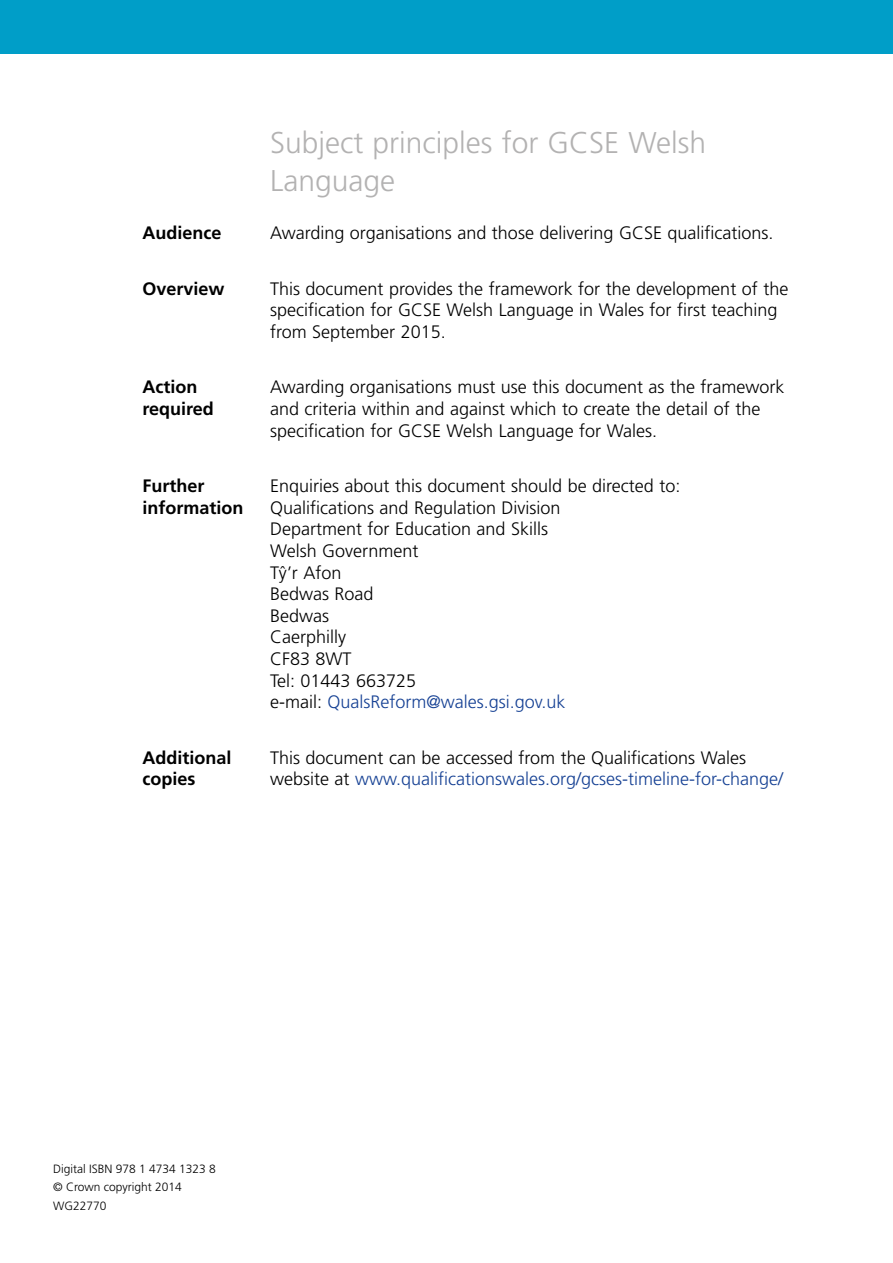
<style>
.page{position:relative;width:893px;height:1263px;background:#fff}
.page>*{position:absolute;margin:0;border:0;box-sizing:border-box;transform-origin:0 0}
.t1{font:300 30px/37.5px "Frutiger LT Std";color:#b3b2b2}
.t2{font:300 18px/21.6px "Frutiger LT Std";color:#000}
.t3{font:700 18px "Frutiger LT Std";color:#000}
.t4{font:300 18px "Frutiger LT Std";color:#164194}
.t5{font:300 12px/18.6px "Frutiger LT Std";color:#000}
.s1{color:#164194}
.s2{color:#000}
</style>
<div class="page">
<div style="left:0;top:0;width:893px;height:53px;background:#009ec8"></div>
<h1 class="t1" style="left:270px;top:125px;width:438px">Subject principles for GCSE Welsh<br>Language</h1>
<p class="t3" style="left:142px;top:222px;width:81px">Audience</p>
<p class="t2" style="left:270px;top:222px;width:505px">Awarding organisations and those delivering GCSE qualifications.</p>
<p class="t3" style="left:142px;top:278px;width:84px">Overview</p>
<p class="t2" style="left:270px;top:278px;width:520px">This document provides the framework for the development of the specification for GCSE Welsh Language in Wales for first teaching from September 2015.</p>
<p class="t3" style="left:142px;top:376px;width:56px">Action</p>
<p class="t2" style="left:270px;top:377px;width:516px">Awarding organisations must use this document as the framework</p>
<p class="t3" style="left:142px;top:398px;width:73px">required</p>
<p class="t2" style="left:270px;top:398px;width:492px">and criteria within and against which to create the detail of the specification for GCSE Welsh Language for Wales.</p>
<p class="t3" style="left:142px;top:475px;width:64px">Further</p>
<p class="t2" style="left:270px;top:475px;width:412px">Enquiries about this document should be directed to:</p>
<p class="t3" style="left:142px;top:497px;width:103px">information</p>
<p class="t2" style="left:270px;top:497px;width:297px">Qualifications and Regulation Division<br>Department for Education and Skills<br>Welsh Government<br>Tyˆ’r Afon<br>Bedwas Road<br>Bedwas<br>Caerphilly<br>CF83 8WT<br>Tel: 01443 663725<br>e-mail: <span class="s1">QualsReform@wales.gsi.gov.uk</span></p>
<p class="t3" style="left:142px;top:747px;width:91px">Additional</p>
<p class="t2" style="left:270px;top:747px;width:478px">This document can be accessed from the Qualifications Wales</p>
<p class="t3" style="left:142px;top:769px;width:54px">copies</p>
<p class="t4" style="left:270px;top:769px;width:515px"><span class="s2">website at</span> www.qualificationswales.org/gcses-timeline-for-change/</p>
<p class="t5" style="left:53px;top:1159px;width:164px">Digital ISBN 978 1 4734 1323 8 © Crown copyright 2014<br>WG22770</p>
</div>
